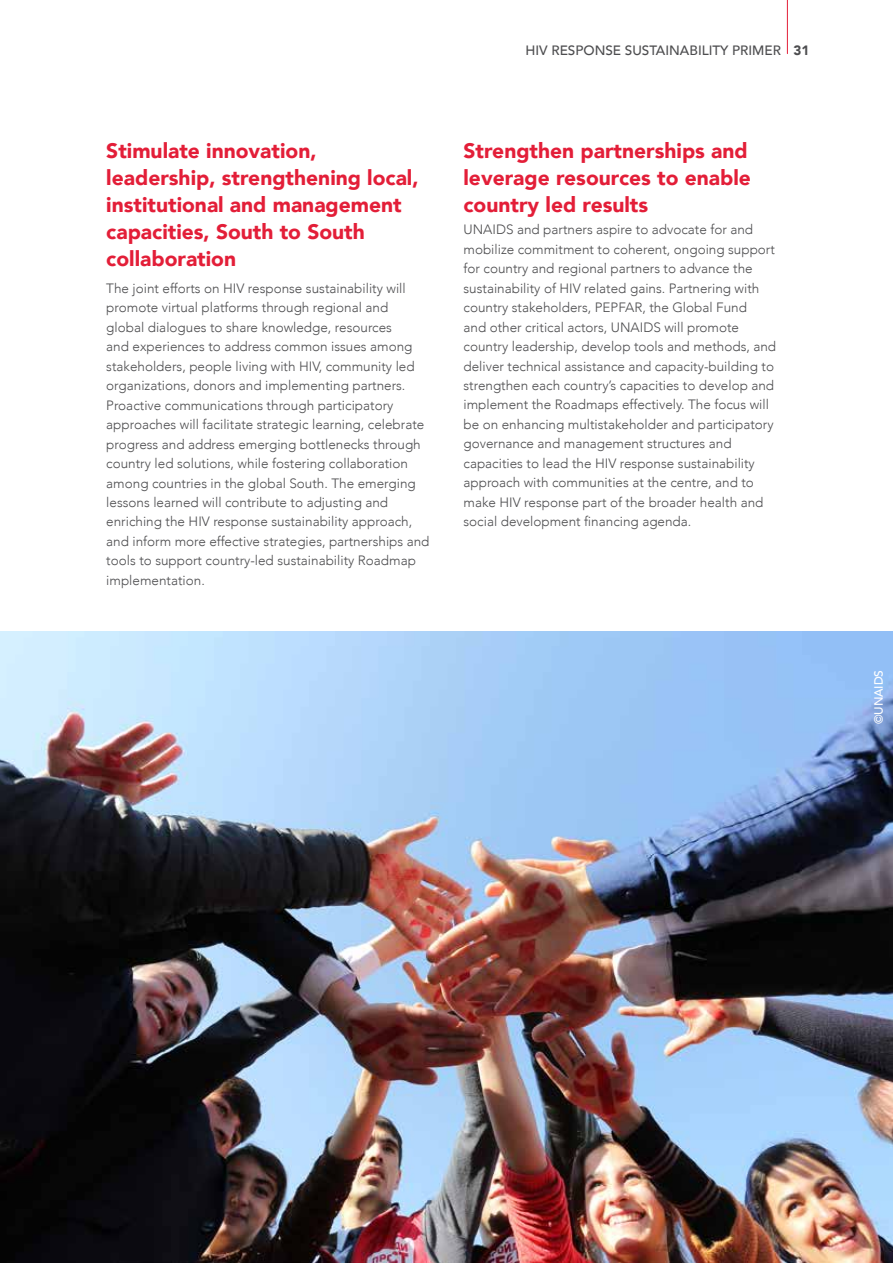
<style>
.page{position:relative;width:893px;height:1263px;background:#fff}
.page>*{position:absolute;margin:0;border:0;box-sizing:border-box;transform-origin:0 0}
.t1{font:900 21px/27px "Avenir";color:#e31e38}
.t2{font:300 13.5px/19.5px "Avenir";color:#4d4d4f}
.t3{font:500 13.5px "Avenir";color:#4d4d4f}
.t4{font:500 12px "Avenir";letter-spacing:-.01em;color:#fff}
.s1{font-weight:900}
</style>
<div class="page">
<hr style="left:787px;top:0;width:1px;height:54px;background:#e31e38">
<img style="left:0;top:631px;width:893px;height:632px">
<h1 class="t1" style="left:106px;top:136px;width:314px">Stimulate innovation, leadership, strengthening local, institutional and management capacities, South to South collaboration</h1>
<p class="t2" style="left:106px;top:278px;width:325px">The joint efforts on HIV response sustainability will promote virtual platforms through regional and global dialogues to share knowledge, resources<br>and experiences to address common issues among stakeholders, people living with HIV, community led organizations, donors and implementing partners.<br>Proactive communications through participatory approaches will facilitate strategic learning, celebrate progress and address emerging bottlenecks through country led solutions, while fostering collaboration among countries in the global South. The emerging lessons learned will contribute to adjusting and enriching the HIV response sustainability approach, and inform more effective strategies, partnerships and tools to support country-led sustainability Roadmap implementation.</p>
<p class="t3" style="left:525px;top:38px;width:286px">HIV RESPONSE SUSTAINABILITY PRIMER <span class="s1">31</span></p>
<h1 class="t1" style="left:463px;top:136px;width:289px">Strengthen partnerships and leverage resources to enable country led results</h1>
<p class="t2" style="left:463px;top:220px;width:314px">UNAIDS and partners aspire to advocate for and mobilize commitment to coherent, ongoing support for country and regional partners to advance the sustainability of HIV related gains. Partnering with country stakeholders, PEPFAR, the Global Fund<br>and other critical actors, UNAIDS will promote country leadership, develop tools and methods, and deliver technical assistance and capacity-building to strengthen each country’s capacities to develop and implement the Roadmaps effectively. The focus will be on enhancing multistakeholder and participatory governance and management structures and capacities to lead the HIV response sustainability approach with communities at the centre, and to make HIV response part of the broader health and social development financing agenda.</p>
<p class="t4" style="left:868px;top:724px;width:56px;rotate:-90deg">©UNAIDS</p>
</div>
